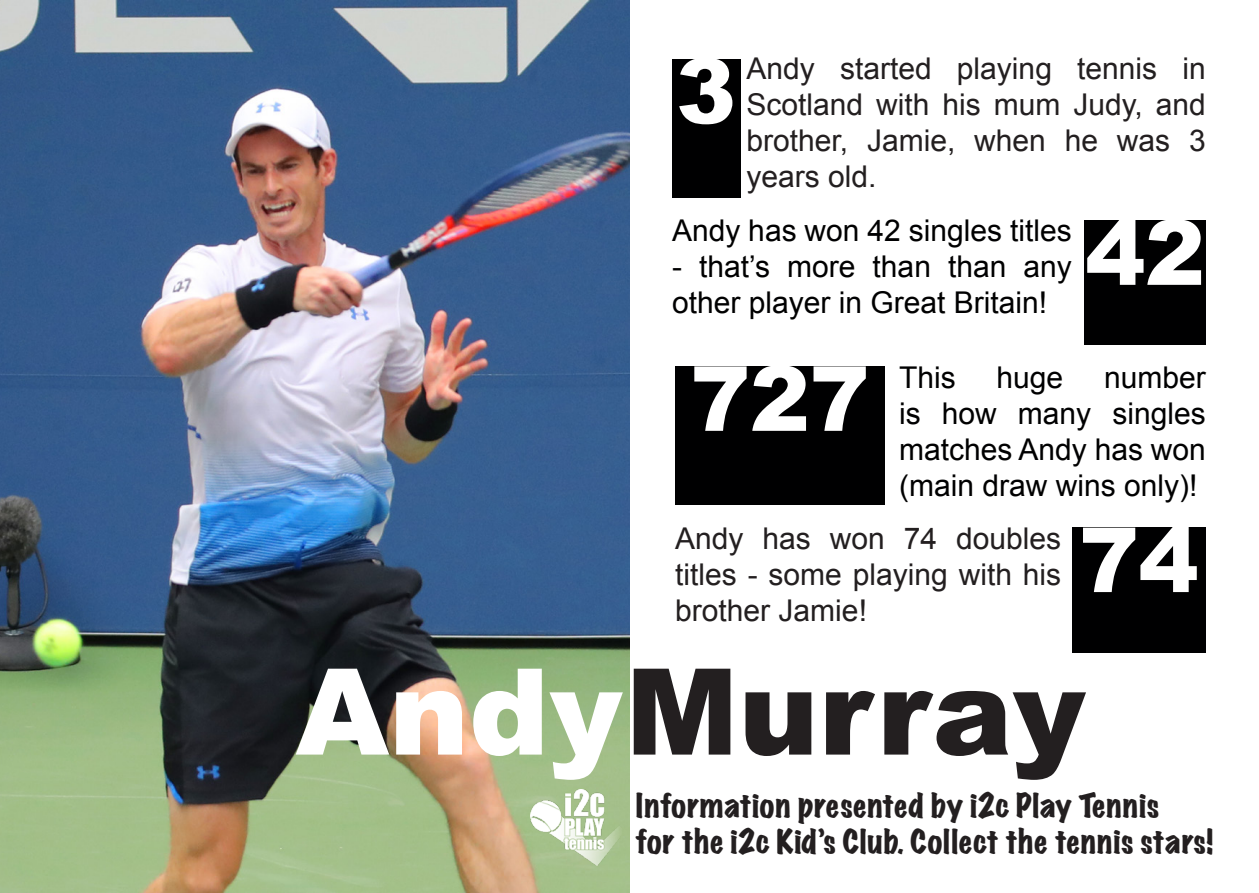
<style>
.page{position:relative;width:1259px;height:893px;background:#fff}
.page>*{position:absolute;margin:0;border:0;box-sizing:border-box;transform-origin:0 0}
.t1{font:900 120px "Arial";color:#231f20}
.t2{font:900 90px "Arial";letter-spacing:-.005em;color:#fff}
.t3{font:30px/36px "Arial";color:#231f20;text-align:justify}
.t4{font:30px/36px "Arial";color:#000001}
.t5{font:expanded 30px "Marker Felt";letter-spacing:.025em;color:#231f20}
.s1{color:#fff}
</style>
<div class="page">
<img style="left:0;top:0;width:629px;height:893px">
<div style="left:672px;top:59px;width:68px;height:139px;background:#000001"></div>
<div style="left:1084px;top:220px;width:121px;height:124px;background:#000001"></div>
<div style="left:675px;top:366px;width:209px;height:139px;background:#000001"></div>
<div style="left:1071px;top:528px;width:134px;height:125px;background:#000001"></div>
<img style="left:530px;top:790px;width:94px;height:75px">
<p class="t2" style="left:676px;top:26px;width:62px">3</p>
<p class="t3" style="left:746px;top:51px;width:461px">Andy started playing tennis in Scotland with his mum Judy, and brother, Jamie, when he was 3 years old.</p>
<p class="t2" style="left:1085px;top:187px;width:121px">42</p>
<p class="t4" style="left:672px;top:213px;width:401px">Andy has won 42 singles titles</p>
<p class="t4" style="left:672px;top:249px;width:401px">- that’s more than than any other player in Great Britain!</p>
<p class="t2" style="left:690px;top:333px;width:181px">727</p>
<p class="t4" style="left:899px;top:360px;width:58px">This</p>
<p class="t4" style="left:996px;top:360px;width:68px">huge</p>
<p class="t4" style="left:899px;top:360px;width:308px;text-align:justify;text-indent:205px">number is how many singles matches Andy has won (main draw wins only)!</p>
<p class="t2" style="left:1079px;top:495px;width:121px">74</p>
<p class="t3" style="left:675px;top:521px;width:387px">Andy has won 74 doubles</p>
<p class="t3" style="left:675px;top:557px;width:387px">titles - some playing with his brother Jamie!<span class="s1">12.</span></p>
<p class="t1" style="left:296px;top:625px;width:791px"><span class="s1">Andy</span>Murray</p>
<p class="t5" style="left:636px;top:782px;width:525px">Information presented by i2c Play Tennis</p>
<p class="t5" style="left:636px;top:818px;width:579px">for the i2c Kid’s Club. Collect the tennis stars!</p>
</div>
